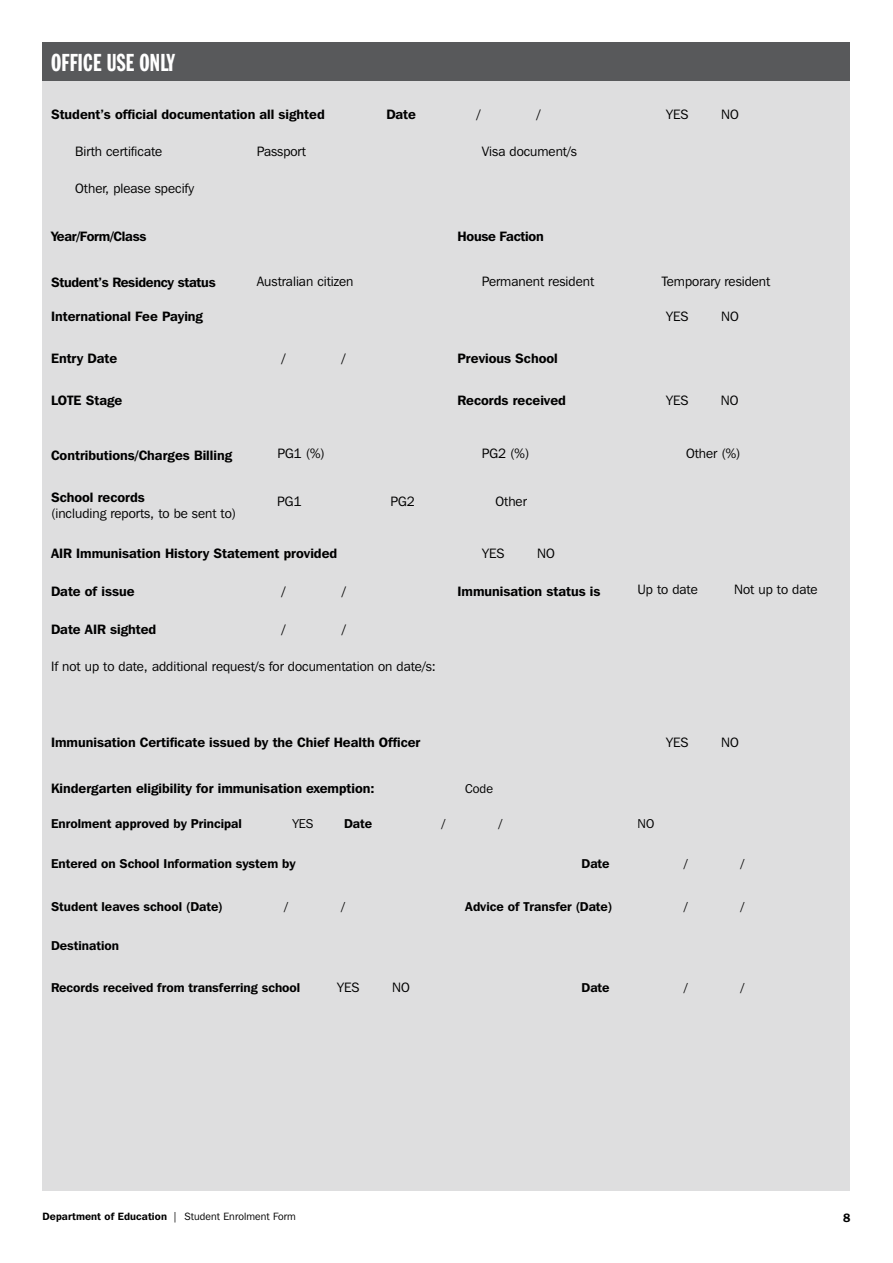
<style>
.page{position:relative;width:893px;height:1263px;background:#fff}
.page>*{position:absolute;margin:0;border:0;box-sizing:border-box;transform-origin:0 0}
.t1{font:24px "Franklin Gothic Extra Cond";letter-spacing:.01em;color:#fff}
.t2{font:600 13.5px "Franklin Gothic IT Cby BT";color:#000}
.t3{font:13.5px "Franklin Gothic IT Cby BT";color:#000}
.t4{font:600 13.5px "Franklin Gothic IT Cby BT";letter-spacing:-.02em;color:#000}
.t5{font:600 12.75px "Franklin Gothic IT Cby BT";color:#000}
.t6{font:12.75px "Franklin Gothic IT Cby BT";color:#000}
.t7{font:600 12px "Franklin Gothic IT Cby BT";color:#000}
.t8{font:600 10.5px "Franklin Gothic IT Cby BT";letter-spacing:.01em;color:#000}
.s1{font-weight:400}
</style>
<div class="page">
<div style="left:43px;top:64px;width:807px;height:1127px;background:#dededf"></div>
<div style="left:43px;top:43px;width:807px;height:38px;background:#58595b"></div>
<h1 class="t1" style="left:51px;top:49px;width:125px">OFFICE USE ONLY</h1>
<p class="t2" style="left:51px;top:106px;width:275px">Student’s official documentation all sighted</p>
<p class="t2" style="left:386px;top:106px;width:31px">Date</p>
<p class="t3" style="left:477px;top:106px;width:5px">/</p>
<p class="t3" style="left:537px;top:106px;width:5px">/</p>
<p class="t3" style="left:666px;top:106px;width:24px">YES</p>
<p class="t3" style="left:721px;top:106px;width:19px">NO</p>
<p class="t3" style="left:75px;top:143px;width:89px">Birth certificate</p>
<p class="t3" style="left:257px;top:143px;width:51px">Passport</p>
<p class="t3" style="left:482px;top:143px;width:97px">Visa document/s</p>
<p class="t3" style="left:75px;top:180px;width:120px">Other, please specify</p>
<p class="t4" style="left:51px;top:228px;width:97px">Year/Form/Class</p>
<p class="t4" style="left:458px;top:228px;width:88px">House Faction</p>
<p class="t4" style="left:51px;top:274px;width:166px">Student’s Residency status</p>
<p class="t3" style="left:257px;top:273px;width:98px">Australian citizen</p>
<p class="t3" style="left:482px;top:273px;width:114px">Permanent resident</p>
<p class="t3" style="left:662px;top:273px;width:110px">Temporary resident</p>
<p class="t2" style="left:51px;top:308px;width:154px">International Fee Paying</p>
<p class="t3" style="left:666px;top:308px;width:24px">YES</p>
<p class="t3" style="left:721px;top:308px;width:19px">NO</p>
<p class="t2" style="left:51px;top:350px;width:68px">Entry Date</p>
<p class="t3" style="left:282px;top:350px;width:5px">/</p>
<p class="t3" style="left:342px;top:350px;width:5px">/</p>
<p class="t2" style="left:458px;top:350px;width:102px">Previous School</p>
<p class="t2" style="left:51px;top:392px;width:73px">LOTE Stage</p>
<p class="t2" style="left:458px;top:392px;width:110px">Records received</p>
<p class="t3" style="left:666px;top:392px;width:24px">YES</p>
<p class="t3" style="left:721px;top:392px;width:19px">NO</p>
<p class="t2" style="left:51px;top:446px;width:183px">Contributions/Charges Billing</p>
<p class="t3" style="left:277px;top:445px;width:49px">PG1 (%)</p>
<p class="t3" style="left:482px;top:445px;width:49px">PG2 (%)</p>
<p class="t3" style="left:686px;top:445px;width:56px">Other (%)</p>
<p class="t2" style="left:51px;top:488px;width:95px">School records</p>
<p class="t3" style="left:277px;top:493px;width:26px">PG1</p>
<p class="t3" style="left:390px;top:493px;width:26px">PG2</p>
<p class="t3" style="left:496px;top:493px;width:33px">Other</p>
<p class="t3" style="left:51px;top:505px;width:187px">(including reports, to be sent to)</p>
<p class="t2" style="left:51px;top:545px;width:288px">AIR Immunisation History Statement provided</p>
<p class="t3" style="left:482px;top:545px;width:24px">YES</p>
<p class="t3" style="left:537px;top:545px;width:19px">NO</p>
<p class="t2" style="left:51px;top:583px;width:85px">Date of issue</p>
<p class="t3" style="left:282px;top:583px;width:5px">/</p>
<p class="t3" style="left:342px;top:583px;width:5px">/</p>
<p class="t2" style="left:458px;top:583px;width:144px">Immunisation status is</p>
<p class="t3" style="left:637px;top:581px;width:62px">Up to date</p>
<p class="t3" style="left:734px;top:581px;width:85px">Not up to date</p>
<p class="t2" style="left:51px;top:620px;width:107px">Date AIR sighted</p>
<p class="t3" style="left:282px;top:621px;width:5px">/</p>
<p class="t3" style="left:342px;top:621px;width:5px">/</p>
<p class="t3" style="left:51px;top:658px;width:386px">If not up to date, additional request/s for documentation on date/s:</p>
<p class="t2" style="left:51px;top:734px;width:371px">Immunisation Certificate issued by the Chief Health Officer</p>
<p class="t3" style="left:666px;top:734px;width:24px">YES</p>
<p class="t3" style="left:721px;top:734px;width:19px">NO</p>
<p class="t2" style="left:51px;top:780px;width:325px">Kindergarten eligibility for immunisation exemption:</p>
<p class="t6" style="left:465px;top:781px;width:29px">Code</p>
<p class="t5" style="left:51px;top:816px;width:192px">Enrolment approved by Principal</p>
<p class="t6" style="left:292px;top:816px;width:23px">YES</p>
<p class="t5" style="left:344px;top:816px;width:30px">Date</p>
<p class="t6" style="left:442px;top:816px;width:5px">/</p>
<p class="t6" style="left:499px;top:816px;width:5px">/</p>
<p class="t6" style="left:638px;top:816px;width:18px">NO</p>
<p class="t5" style="left:51px;top:855px;width:246px">Entered on School Information system by</p>
<p class="t5" style="left:582px;top:855px;width:30px">Date</p>
<p class="t6" style="left:684px;top:855px;width:5px">/</p>
<p class="t6" style="left:741px;top:855px;width:5px">/</p>
<p class="t5" style="left:51px;top:898px;width:173px">Student leaves school (Date)</p>
<p class="t6" style="left:285px;top:898px;width:5px">/</p>
<p class="t6" style="left:342px;top:898px;width:5px">/</p>
<p class="t5" style="left:465px;top:898px;width:148px">Advice of Transfer (Date)</p>
<p class="t6" style="left:684px;top:898px;width:5px">/</p>
<p class="t6" style="left:741px;top:898px;width:5px">/</p>
<p class="t5" style="left:51px;top:937px;width:69px">Destination</p>
<p class="t5" style="left:51px;top:979px;width:251px">Records received from transferring school</p>
<p class="t3" style="left:337px;top:979px;width:24px">YES</p>
<p class="t3" style="left:392px;top:979px;width:19px">NO</p>
<p class="t5" style="left:582px;top:979px;width:30px">Date</p>
<p class="t6" style="left:684px;top:979px;width:5px">/</p>
<p class="t6" style="left:741px;top:979px;width:5px">/</p>
<p class="t8" style="left:43px;top:1210px;width:255px">Department of Education <span class="s1">| Student Enrolment Form</span></p>
<p class="t7" style="left:843px;top:1210px;width:9px">8</p>
</div>
